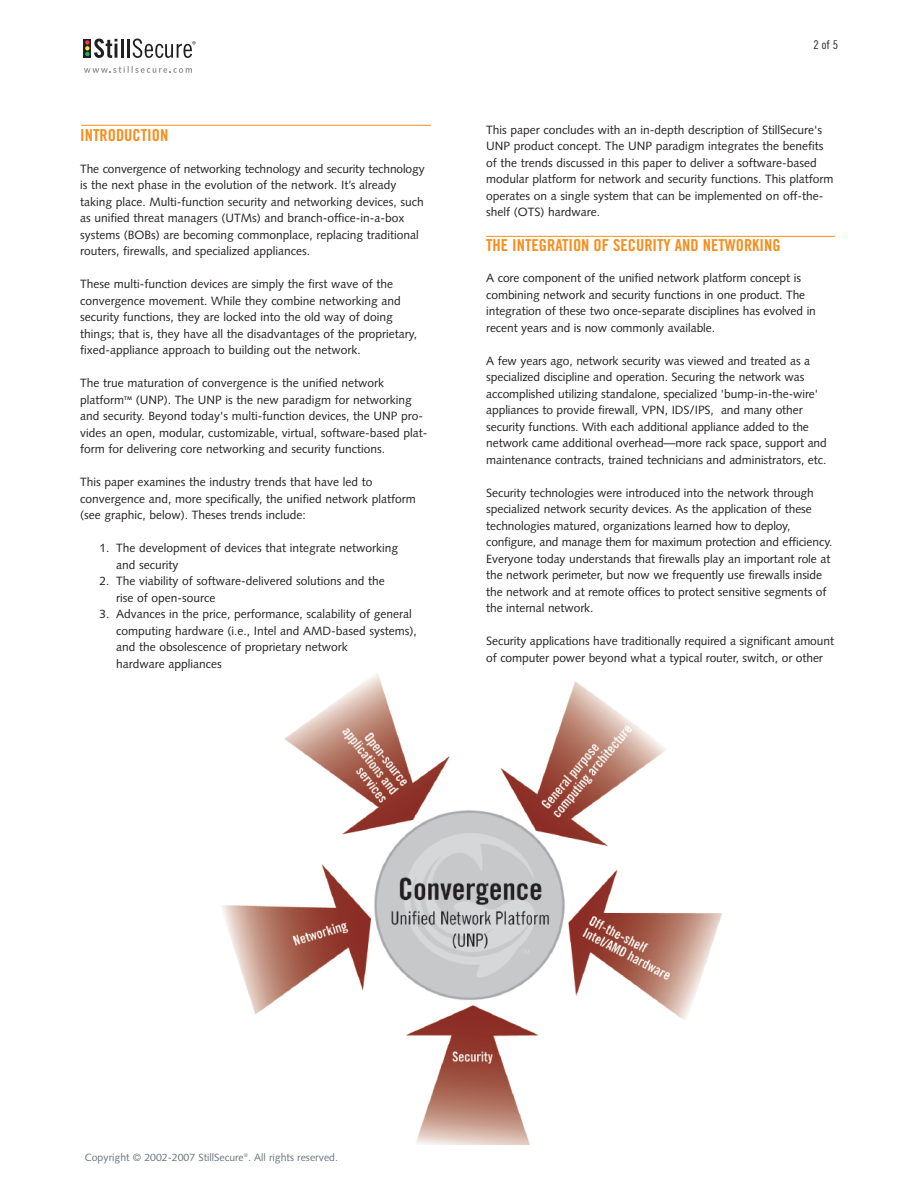
<style>
.page{position:relative;width:918px;height:1188px;background:#fff}
.page>*{position:absolute;margin:0;border:0;box-sizing:border-box;transform-origin:0 0}
.t1{font:16.5px "Trade Gothic Bold Cond Twenty";color:#f68e1e}
.t2{font:12px/16.5px "Syntax";color:#231f20}
.t3{font:12px "Trade Gothic Cond Eighteen";color:#231f20}
.t4{font:10.5px "Syntax";color:#6a747b}
.t5{font:700 5.25px "Syntax";color:#231f20}
</style>
<div class="page">
<hr style="left:486px;top:236px;width:349px;height:1px;background:#f68e1e">
<hr style="left:81px;top:125px;width:350px;height:1px;background:#f68e1e">
<hr style="left:121px;top:39px;width:3px;height:19px;background:#231f20">
<hr style="left:127px;top:39px;width:3px;height:19px;background:#231f20">
<svg style="left:133px;top:39px;width:63px;height:19px"></svg>
<div style="left:84px;top:39px;width:7px;height:19px;background:#231f20"></div>
<svg style="left:85px;top:39px;width:32px;height:19px"></svg>
<svg style="left:84px;top:66px;width:108px;height:7px"></svg>
<img style="left:222px;top:674px;width:499px;height:471px">
<h1 class="t1" style="left:80px;top:129px;width:90px">INTRODUCTION</h1>
<p class="t2" style="left:80px;top:161px;width:346px">The convergence of networking technology and security technology is the next phase in the evolution of the network. It’s already taking place. Multi-function security and networking devices, such as unified threat managers (UTMs) and branch-office-in-a-box systems (BOBs) are becoming commonplace, replacing traditional routers, firewalls, and specialized appliances.</p>
<p class="t2" style="left:80px;top:277px;width:338px">These multi-function devices are simply the first wave of the convergence movement. While they combine networking and security functions, they are locked into the old way of doing things; that is, they have all the disadvantages of the proprietary, fixed-appliance approach to building out the network.</p>
<p class="t2" style="left:80px;top:376px;width:305px">The true maturation of convergence is the unified network platform</p>
<p class="t2" style="left:80px;top:392px;width:349px;text-indent:56px">(UNP). The UNP is the new paradigm for networking and security. Beyond today's multi-function devices, the UNP pro&shy;vides an open, modular, customizable, virtual, software-based plat&shy;form for delivering core networking and security functions.</p>
<p class="t2" style="left:80px;top:475px;width:337px">This paper examines the industry trends that have led to convergence and, more specifically, the unified network platform (see graphic, below). Theses trends include:</p>
<p class="t2" style="left:116px;top:541px;width:283px;text-indent:-17px">1. The development of devices that integrate networking and security</p>
<p class="t2" style="left:116px;top:574px;width:270px;text-indent:-17px">2. The viability of software-delivered solutions and the rise of open-source</p>
<p class="t2" style="left:116px;top:607px;width:302px;text-indent:-17px">3. Advances in the price, performance, scalability of general computing hardware (i.e., Intel and AMD-based systems), and the obsolescence of proprietary network<br>hardware appliances</p>
<p class="t5" style="left:124px;top:396px;width:9px">TM</p>
<p class="t3" style="left:814px;top:41px;width:26px">2 of 5</p>
<p class="t2" style="left:486px;top:123px;width:349px">This paper concludes with an in-depth description of StillSecure's UNP product concept. The UNP paradigm integrates the benefits of the trends discussed in this paper to deliver a software-based modular platform for network and security functions. This platform operates on a single system that can be implemented on off-the&shy;shelf (OTS) hardware.</p>
<h1 class="t1" style="left:486px;top:239px;width:296px">THE INTEGRATION OF SECURITY AND NETWORKING</h1>
<p class="t2" style="left:486px;top:271px;width:331px">A core component of the unified network platform concept is combining network and security functions in one product. The integration of these two once-separate disciplines has evolved in recent years and is now commonly available.</p>
<p class="t2" style="left:486px;top:354px;width:342px">A few years ago, network security was viewed and treated as a specialized discipline and operation. Securing the network was accomplished utilizing standalone, specialized 'bump-in-the-wire' appliances to provide firewall, VPN, IDS/IPS, and many other security functions. With each additional appliance added to the network came additional overhead—more rack space, support and maintenance contracts, trained technicians and administrators, etc.</p>
<p class="t2" style="left:486px;top:486px;width:348px">Security technologies were introduced into the network through specialized network security devices. As the application of these technologies matured, organizations learned how to deploy, configure, and manage them for maximum protection and efficiency.<br>Everyone today understands that firewalls play an important role at the network perimeter, but now we frequently use firewalls inside the network and at remote offices to protect sensitive segments of the internal network.</p>
<p class="t2" style="left:486px;top:634px;width:349px">Security applications have traditionally required a significant amount of computer power beyond what a typical router, switch, or other</p>
<p class="t4" style="left:85px;top:1154px;width:255px">Copyright © 2002-2007 StillSecure<sup>®</sup>. All rights reserved.</p>
</div>
